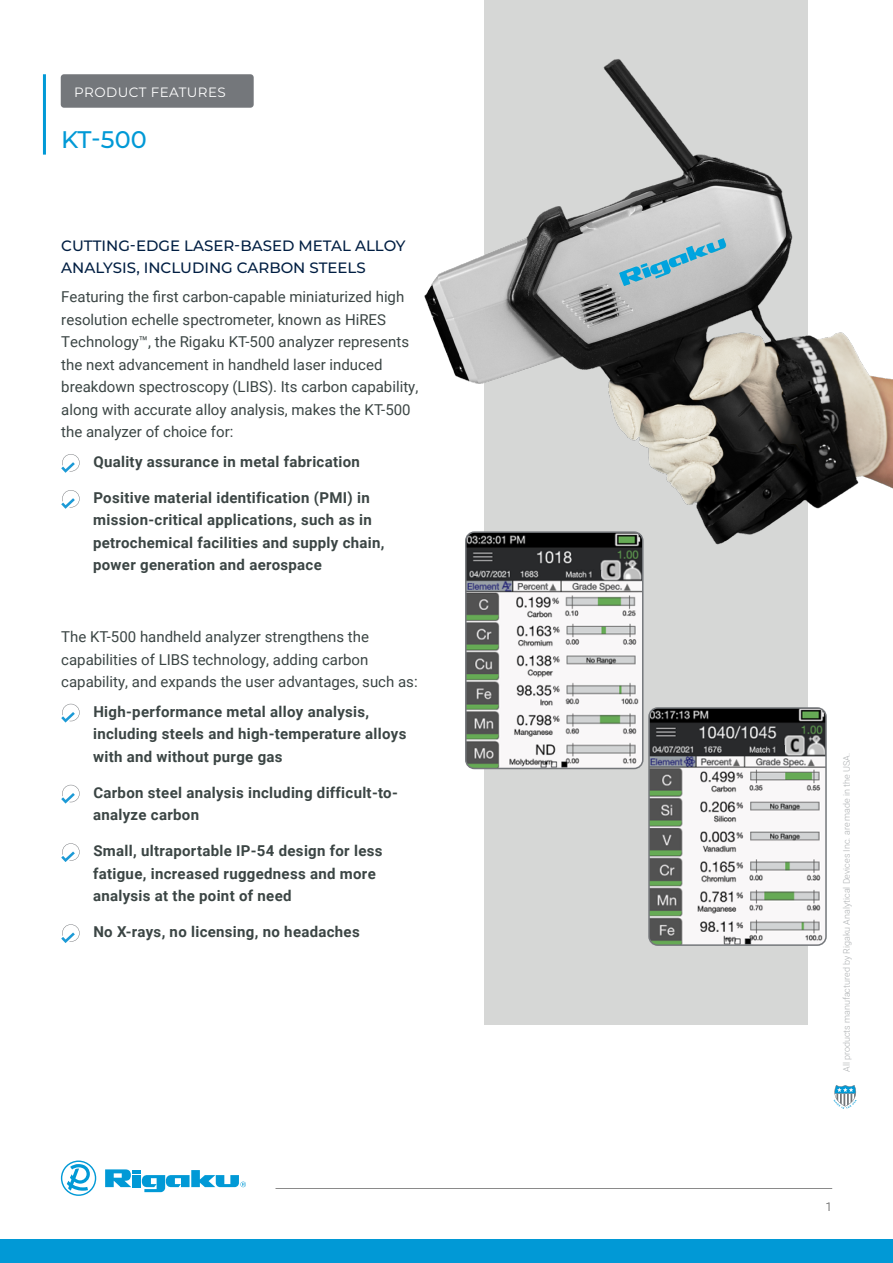
<style>
.page{position:relative;width:893px;height:1263px;background:#fff}
.page>*{position:absolute;margin:0;border:0;box-sizing:border-box;transform-origin:0 0}
.t1{font:500 24px "Montserrat";color:#0199d6}
.t2{font:700 15px/22.5px "Roboto";letter-spacing:.02em;color:#3b4544}
.t3{font:15px/22.5px "Roboto";color:#3b4544}
.t4{font:500 15px/22.5px "Montserrat";color:#001e42}
.t5{font:13.5px "Montserrat";letter-spacing:.03em;color:#fff}
.t6{font:300 12px "Roboto";color:#464646}
.t7{font:300 9px "Roboto";color:#acafb1}
</style>
<div class="page">
<svg style="left:61px;top:1160px;width:35px;height:36px"></svg>
<svg style="left:105px;top:1169px;width:141px;height:23px"></svg>
<hr style="left:275px;top:1188px;width:557px;height:1px;background:#464646">
<div style="left:0;top:1239px;width:893px;height:24px;background:#0199d6"></div>
<svg style="left:61px;top:454px;width:19px;height:19px"></svg>
<svg style="left:61px;top:490px;width:19px;height:19px"></svg>
<svg style="left:61px;top:704px;width:19px;height:18px"></svg>
<svg style="left:61px;top:785px;width:19px;height:18px"></svg>
<svg style="left:61px;top:843px;width:19px;height:19px"></svg>
<svg style="left:61px;top:924px;width:19px;height:19px"></svg>
<svg style="left:833px;top:1085px;width:24px;height:24px"></svg>
<div style="left:61px;top:74px;width:193px;height:34px;background:#74777b;border-radius:3px"></div>
<hr style="left:43px;top:74px;width:3px;height:81px;background:#0199d6">
<div style="left:485px;top:0;width:323px;height:1025px;background:#d6d7d6"></div>
<img style="left:424px;top:40px;width:469px;height:522px">
<img style="left:466px;top:532px;width:177px;height:236px">
<div style="left:465px;top:531px;width:178px;height:238px;border:2px solid #74777b;border-radius:9px"></div>
<img style="left:651px;top:710px;width:173px;height:233px">
<div style="left:648px;top:707px;width:179px;height:239px;border:2px solid #74777b;border-radius:9px"></div>
<p class="t5" style="left:74px;top:83px;width:153px">PRODUCT FEATURES</p>
<h1 class="t1" style="left:61px;top:123px;width:87px">KT-500</h1>
<p class="t4" style="left:61px;top:233px;width:346px">CUTTING-EDGE LASER-BASED METAL ALLOY<br>ANALYSIS, INCLUDING CARBON STEELS</p>
<p class="t3" style="left:61px;top:285px;width:358px">Featuring the first carbon-capable miniaturized high resolution echelle spectrometer, known as HiRES Technology™, the Rigaku KT-500 analyzer represents the next advancement in handheld laser induced breakdown spectroscopy (LIBS). Its carbon capability, along with accurate alloy analysis, makes the KT-500 the analyzer of choice for:</p>
<p class="t2" style="left:93px;top:450px;width:268px">Quality assurance in metal fabrication</p>
<p class="t2" style="left:93px;top:486px;width:293px">Positive material identification (PMI) in mission-critical applications, such as in petrochemical facilities and supply chain, power generation and aerospace</p>
<p class="t3" style="left:61px;top:625px;width:358px">The KT-500 handheld analyzer strengthens the capabilities of LIBS technology, adding carbon capability, and expands the user advantages, such as:</p>
<p class="t2" style="left:93px;top:699px;width:315px">High-performance metal alloy analysis, including steels and high-temperature alloys with and without purge gas</p>
<p class="t2" style="left:93px;top:780px;width:306px">Carbon steel analysis including difficult-to&shy;analyze carbon</p>
<p class="t2" style="left:93px;top:839px;width:291px">Small, ultraportable IP-54 design for less fatigue, increased ruggedness and more analysis at the point of need</p>
<p class="t2" style="left:93px;top:920px;width:268px">No X-rays, no licensing, no headaches</p>
<p class="t7" style="left:840px;top:1072px;width:320px;rotate:-90deg">All products manufactured by Rigaku Analytical Devices Inc. are made in the USA.</p>
<p class="t6" style="left:825px;top:1199px;width:8px">1</p>
</div>
